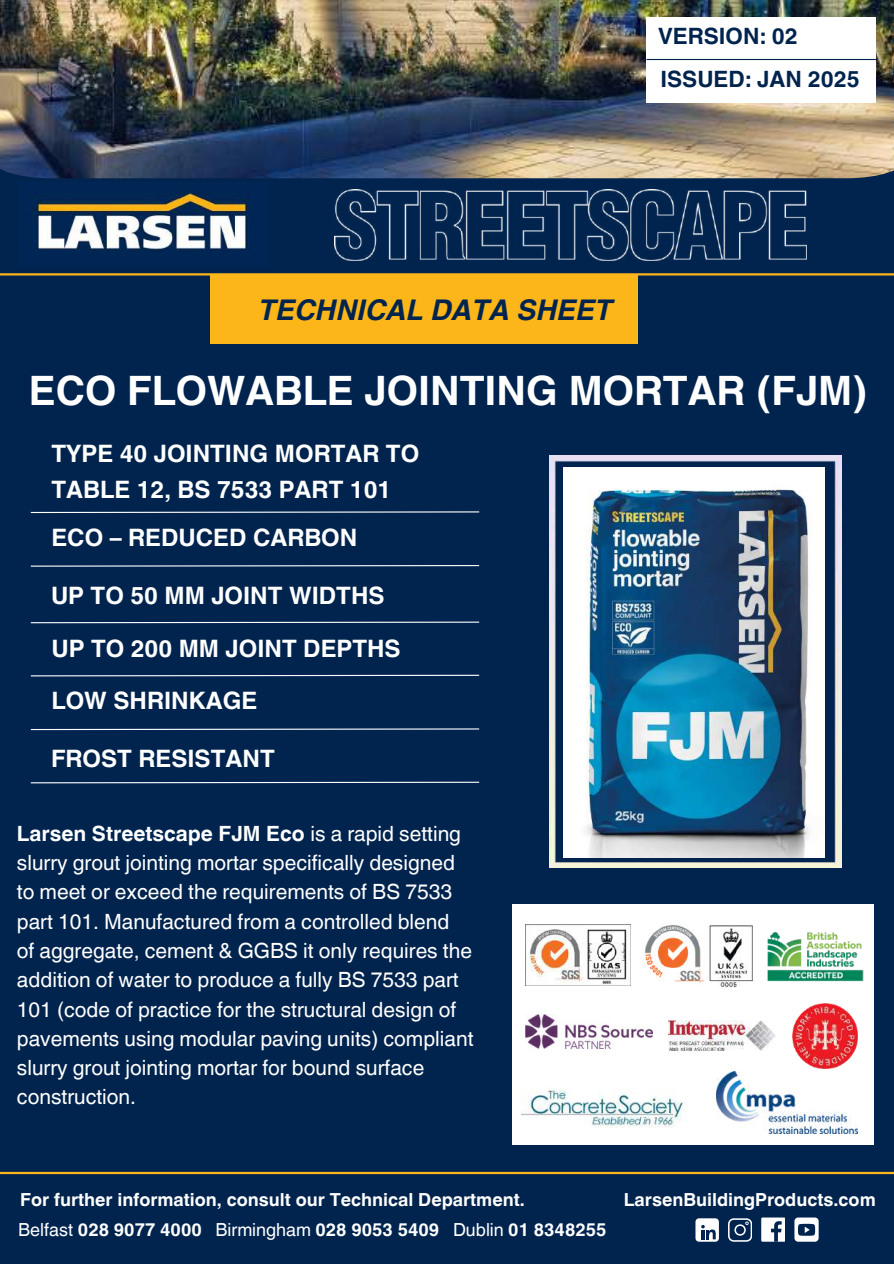
<style>
.page{position:relative;width:894px;height:1264px;background:#fff}
.page>*{position:absolute;margin:0;border:0;box-sizing:border-box;transform-origin:0 0}
.t1{font:700 40.5px "Helvetica World";color:#fff}
.t2{font:italic 700 28.5px "Helvetica World";color:#01244e}
.t3{font:700 24px/36px "Helvetica World";color:#fff}
.t4{font:700 22.5px/43.8px "Helvetica World";color:#01244e}
.t5{font:21px/29.2px "Helvetica World";color:#fff}
.t6{font:700 18px/29.2px "Helvetica World";color:#fff}
.s1{font-weight:700}
.s2{font-weight:400}
</style>
<div class="page">
<div style="left:0;top:0;width:893px;height:1263px;background:#01244e"></div>
<img style="left:0;top:0;width:893px;height:178px">
<img style="left:29px;top:193px;width:221px;height:59px">
<hr style="left:0;top:273px;width:893px;height:2px;background:#fcb61a">
<hr style="left:0;top:1171px;width:893px;height:3px;background:#fcb61a">
<div style="left:761px;top:1217px;width:23px;height:24px;background:#fff"></div>
<svg style="left:771px;top:1221px;width:10px;height:20px"></svg>
<svg style="left:728px;top:1218px;width:23px;height:23px"></svg>
<div style="left:695px;top:1218px;width:23px;height:23px;background:#fff;border-radius:4px"></div>
<svg style="left:701px;top:1225px;width:14px;height:14px"></svg>
<div style="left:794px;top:1217px;width:23px;height:24px;background:#fff;border-radius:4px"></div>
<svg style="left:798px;top:1223px;width:16px;height:12px"></svg>
<svg style="left:30px;top:565px;width:450px;height:2px"></svg>
<svg style="left:30px;top:511px;width:450px;height:2px"></svg>
<svg style="left:30px;top:621px;width:450px;height:3px"></svg>
<div style="left:646px;top:17px;width:229px;height:85px;background:#fff"></div>
<hr style="left:646px;top:59px;width:229px;height:1px;background:#01244e">
<div style="left:210px;top:275px;width:428px;height:69px;background:#fcb61a"></div>
<img style="left:335px;top:190px;width:471px;height:71px">
<img style="left:549px;top:455px;width:291px;height:412px">
<div style="left:512px;top:904px;width:361px;height:240px;background:#fff"></div>
<img style="left:767px;top:931px;width:97px;height:51px">
<img style="left:525px;top:1014px;width:127px;height:34px">
<img style="left:792px;top:1003px;width:65px;height:65px">
<img style="left:668px;top:1020px;width:107px;height:30px">
<img style="left:716px;top:1071px;width:141px;height:62px">
<img style="left:521px;top:1089px;width:166px;height:39px">
<img style="left:525px;top:924px;width:105px;height:61px">
<img style="left:644px;top:925px;width:109px;height:63px">
<svg style="left:30px;top:728px;width:450px;height:2px"></svg>
<svg style="left:30px;top:674px;width:450px;height:3px"></svg>
<svg style="left:30px;top:781px;width:450px;height:3px"></svg>
<img style="left:563px;top:467px;width:261px;height:390px">
<p class="t4" style="left:658px;top:11px;width:203px">VERSION: 02<br>ISSUED: JAN 2025</p>
<h2 class="t2" style="left:259px;top:287px;width:355px">TECHNICAL DATA SHEET</h2>
<h1 class="t1" style="left:29px;top:358px;width:839px">ECO FLOWABLE JOINTING MORTAR (FJM)</h1>
<p class="t3" style="left:51px;top:433px;width:369px">TYPE 40 JOINTING MORTAR TO<br>TABLE 12, BS 7533 PART 101</p>
<p class="t3" style="left:51px;top:516px;width:307px">ECO – REDUCED CARBON</p>
<p class="t3" style="left:51px;top:574px;width:335px">UP TO 50 MM JOINT WIDTHS</p>
<p class="t3" style="left:51px;top:620px;width:351px;line-height:52.1px">UP TO 200 MM JOINT DEPTHS<br>LOW SHRINKAGE</p>
<p class="t3" style="left:51px;top:738px;width:225px">FROST RESISTANT</p>
<p class="t5" style="left:17px;top:819px;width:458px"><span class="s1">Larsen Streetscape FJM Eco</span> is a rapid setting slurry grout jointing mortar specifically designed to meet or exceed the requirements of BS 7533 part 101. Manufactured from a controlled blend<br>of aggregate, cement &amp; GGBS it only requires the addition of water to produce a fully BS 7533 part 101 (code of practice for the structural design of pavements using modular paving units) compliant slurry grout jointing mortar for bound surface construction.</p>
<p class="t6" style="left:18px;top:1183px;width:589px">For further information, consult our Technical Department.<br><span class="s2">Belfast</span> 028 9077 4000 <span class="s2">Birmingham</span> 028 9053 5409 <span class="s2">Dublin</span> 01 8348255</p>
<p class="t6" style="left:623px;top:1183px;width:253px">LarsenBuildingProducts.com</p>
</div>
